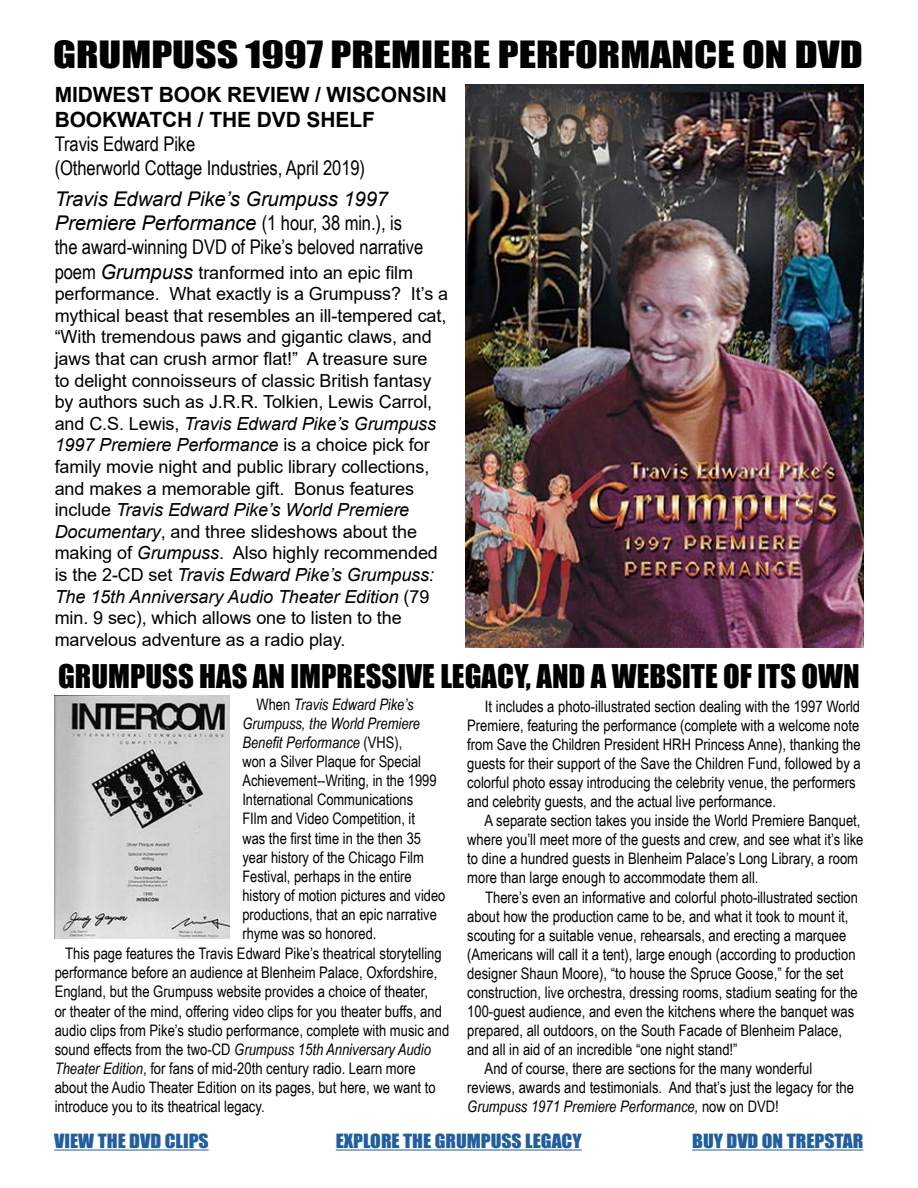
<style>
.page{position:relative;width:918px;height:1188px;background:#fff}
.page>*{position:absolute;margin:0;border:0;box-sizing:border-box;transform-origin:0 0}
.t1{font:34.5px "Impact";color:#000;scale:1.21 1}
.t2{font:30px "Impact";color:#000}
.t3{font:700 21px/25.2px "Arial";letter-spacing:-.005em;color:#000}
.t4{font:20.25px/24.3px "Arial Narrow";letter-spacing:-.005em;color:#000}
.t5{font:italic 20.25px/24.3px "Arial";letter-spacing:-.005em;color:#000}
.t6{font:18px/21.6px "Arial";letter-spacing:-.005em;color:#000}
.t7{font:18px "Impact";color:#215e9e;scale:1.09 1}
.t8{font:15.9px/19px "Arial Narrow";color:#000}
.t9{font:italic 15.9px "Arial Narrow";color:#000}
.s1{font-family:"Arial Narrow";font-style:normal}
.s2{font-family:"Arial Narrow";font-size:20.25px}
.s3{font-style:italic;font-size:20.25px}
.s4{font-style:italic}
.s5{font-style:normal}
</style>
<div class="page">
<hr style="left:54px;top:1150px;width:155px;height:1px;background:#215e9e">
<img style="left:55px;top:696px;width:175px;height:243px">
<hr style="left:692px;top:1150px;width:171px;height:1px;background:#215e9e">
<hr style="left:336px;top:1150px;width:246px;height:1px;background:#215e9e">
<img style="left:466px;top:84px;width:397px;height:563px">
<h1 class="t1" style="left:53px;top:28px;width:671px">GRUMPUSS 1997 PREMIERE PERFORMANCE ON DVD</h1>
<h3 class="t3" style="left:55px;top:82px;width:394px">MIDWEST BOOK REVIEW / WISCONSIN<br>BOOKWATCH / THE DVD SHELF</h3>
<p class="t4" style="left:55px;top:131px;width:312px">Travis Edward Pike<br>(Otherworld Cottage Industries, April 2019)</p>
<p class="t5" style="left:55px;top:187px;width:349px">Travis Edward Pike’s Grumpuss 1997<br>Premiere Performance <span class="s1">(1 hour, 38 min.), is</span></p>
<p class="t4" style="left:55px;top:234px;width:370px">the award-winning DVD of Pike’s beloved narrative</p>
<p class="t6" style="left:55px;top:261px;width:395px"><span class="s2">poem</span> <span class="s3">Grumpuss</span> tranformed into an epic film performance. What exactly is a Grumpuss? It’s a mythical beast that resembles an ill-tempered cat, “With tremendous paws and gigantic claws, and jaws that can crush armor flat!” A treasure sure<br>to delight connoisseurs of classic British fantasy by authors such as J.R.R. Tolkien, Lewis Carrol, and C.S. Lewis, <span class="s4">Travis Edward Pike’s Grumpuss 1997 Premiere Performance</span> is a choice pick for family movie night and public library collections, and makes a memorable gift. Bonus features include <span class="s4">Travis Edward Pike’s World Premiere Documentary</span>, and three slideshows about the making of <span class="s4">Grumpuss</span>. Also highly recommended is the 2-CD set <span class="s4">Travis Edward Pike’s Grumpuss:<br>The 15th Anniversary Audio Theater Edition</span> (79 min. 9 sec), which allows one to listen to the marvelous adventure as a radio play.</p>
<h2 class="t2" style="left:58px;top:653px;width:803px">GRUMPUSS HAS AN IMPRESSIVE LEGACY, AND A WEBSITE OF ITS OWN</h2>
<p class="t8" style="left:242px;top:694px;width:205px;text-indent:14px">When <span class="s4">Travis Edward Pike’s<br>Grumpuss, the World Premiere<br>Benefit Performance</span> (VHS),<br>won a Silver Plaque for Special<br>Achievement--Writing, in the 1999<br>International Communications<br>FIlm and Video Competition, it<br>was the first time in the then 35 year history of the Chicago Film<br>Festival, perhaps in the entire history of motion pictures and video productions, that an epic narrative rhyme was so honored.</p>
<p class="t8" style="left:467px;top:696px;width:395px;text-indent:18px">It includes a photo-illustrated section dealing with the 1997 World Premiere, featuring the performance (complete with a welcome note from Save the Children President HRH Princess Anne), thanking the guests for their support of the Save the Children Fund, followed by a colorful photo essay introducing the celebrity venue, the performers and celebrity guests, and the actual live performance.</p>
<p class="t8" style="left:467px;top:811px;width:398px;text-indent:17px">A separate section takes you inside the World Premiere Banquet, where you’ll meet more of the guests and crew, and see what it’s like to dine a hundred guests in Blenheim Palace’s Long Library, a room more than large enough to accommodate them all.</p>
<p class="t8" style="left:485px;top:887px;width:374px">There’s even an informative and colorful photo-illustrated section</p>
<p class="t8" style="left:467px;top:906px;width:383px">about how the production came to be, and what it took to mount it,</p>
<p class="t8" style="left:467px;top:925px;width:381px">scouting for a suitable venue, rehearsals, and erecting a marquee</p>
<p class="t8" style="left:467px;top:944px;width:390px">(Americans will call it a tent), large enough (according to production</p>
<p class="t8" style="left:467px;top:963px;width:378px">designer Shaun Moore), “to house the Spruce Goose,” for the set</p>
<p class="t8" style="left:467px;top:982px;width:392px">construction, live orchestra, dressing rooms, stadium seating for the</p>
<p class="t8" style="left:467px;top:1001px;width:389px">100-guest audience, and even the kitchens where the banquet was</p>
<p class="t8" style="left:467px;top:1020px;width:376px">prepared, all outdoors, on the South Facade of Blenheim Palace,</p>
<p class="t8" style="left:467px;top:1039px;width:272px">and all in aid of an incredible “one night stand!”</p>
<p class="t8" style="left:485px;top:1059px;width:329px">And of course, there are sections for the many wonderful</p>
<p class="t8" style="left:467px;top:1078px;width:388px">reviews, awards and testimonials. And that’s just the legacy for the</p>
<p class="t9" style="left:467px;top:1096px;width:313px">Grumpuss 1971 Premiere Performance, <span class="s5">now on DVD!</span></p>
<p class="t7" style="left:336px;top:1127px;width:227px">EXPLORE THE GRUMPUSS LEGACY</p>
<p class="t7" style="left:692px;top:1127px;width:158px">BUY DVD ON TREPSTAR</p>
<p class="t8" style="left:55px;top:944px;width:396px;text-indent:10px">This page features the Travis Edward Pike’s theatrical storytelling performance before an audience at Blenheim Palace, Oxfordshire, England, but the Grumpuss website provides a choice of theater,<br>or theater of the mind, offering video clips for you theater buffs, and audio clips from Pike’s studio performance, complete with music and sound effects from the two-CD <span class="s4">Grumpuss 15th Anniversary Audio Theater Edition</span>, for fans of mid-20th century radio. Learn more about the Audio Theater Edition on its pages, but here, we want to introduce you to its theatrical legacy.</p>
<p class="t7" style="left:54px;top:1127px;width:143px">VIEW THE DVD CLIPS</p>
</div>
